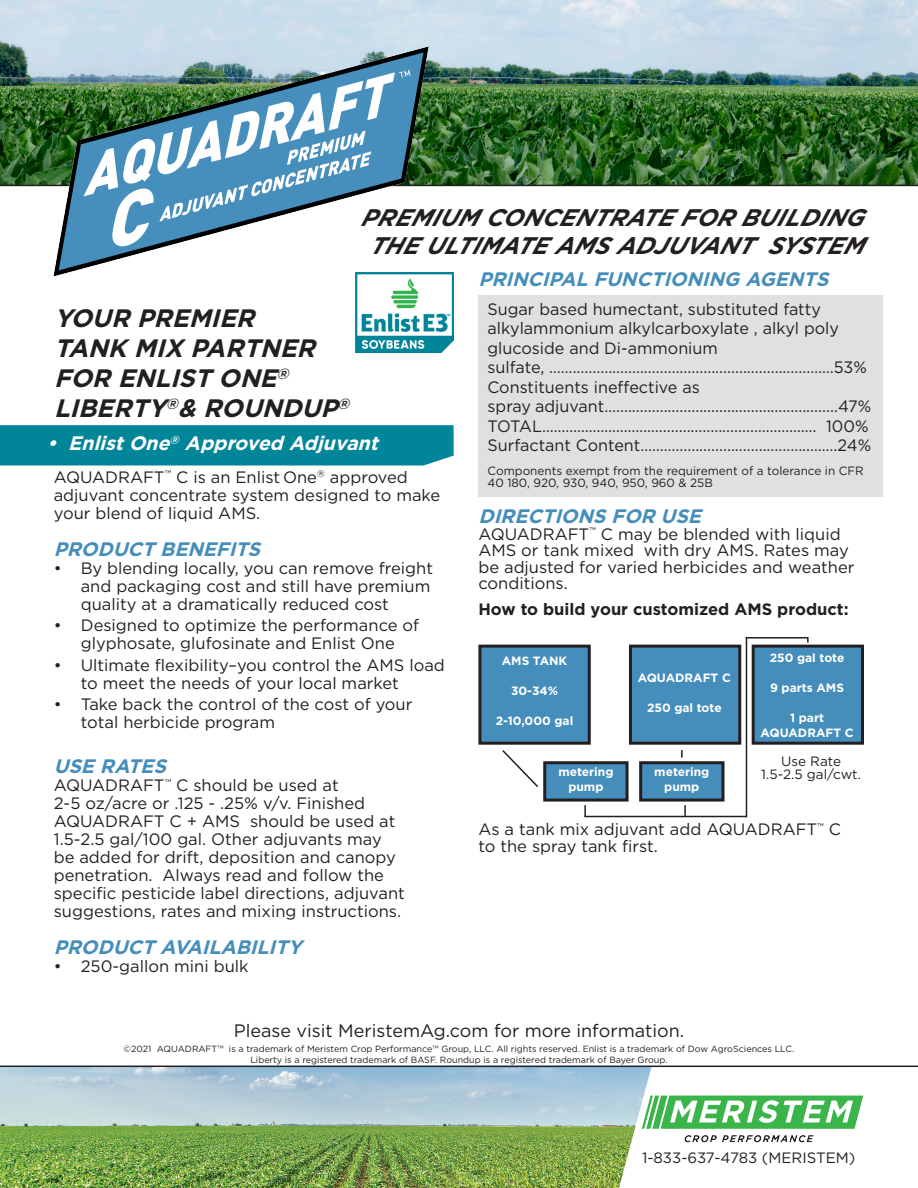
<style>
.page{position:relative;width:918px;height:1188px;background:#fff}
.page>*{position:absolute;margin:0;border:0;box-sizing:border-box;transform-origin:0 0}
.t1{font:italic 700 25.2px/30.3px "Gotham";color:#231f20}
.t2{font:italic 700 24px/28.8px "Gotham";color:#231f20;text-align:center}
.t3{font:italic 700 19.5px "Gotham";color:#458ebb}
.t4{font:italic 700 19.5px "Gotham";color:#fff}
.t5{font:18px "Gotham";color:#231f20}
.t6{font:16.5px/18px "Gotham";color:#231f20}
.t7{font:16.5px "Gotham";letter-spacing:-.025em;color:#231f20}
.t8{font:700 16.5px "Gotham";color:#231f20}
.t9{font:15px "Gotham";color:#231f20}
.t10{font:13.5px/13.5px "Gotham";color:#231f20;text-align:center}
.t11{font:700 12px/15px "Gotham";color:#fff;text-align:center}
.t12{font:12px/12px "Gotham";color:#231f20}
.t13{font:9px/10.8px "Gotham";color:#231f20;text-align:center}
</style>
<div class="page">
<img style="left:0;top:0;width:918px;height:185px">
<img style="left:0;top:1067px;width:619px;height:121px">
<svg style="left:619px;top:1067px;width:224px;height:121px"></svg>
<img style="left:633px;top:1092px;width:231px;height:53px">
<hr style="left:0;top:1066px;width:918px;height:1px;background:#231f20">
<hr style="left:0;top:185px;width:918px;height:1px;background:#231f20">
<div style="left:478px;top:295px;width:405px;height:202px;background:#e0e0e2"></div>
<img style="left:34px;top:29px;width:403px;height:248px">
<img style="left:355px;top:272px;width:99px;height:80px">
<div style="left:0;top:425px;width:454px;height:41px;background:#008599"></div>
<svg style="left:584px;top:805px;width:2px;height:11px"></svg>
<svg style="left:684px;top:805px;width:2px;height:11px"></svg>
<hr style="left:584px;top:816px;width:162px;height:1px;background:#231f20">
<div style="left:480px;top:646px;width:109px;height:97px;background:#458ebb"></div>
<div style="left:478px;top:645px;width:113px;height:100px;border:3px solid #231f20"></div>
<div style="left:753px;top:646px;width:109px;height:97px;background:#458ebb"></div>
<div style="left:752px;top:645px;width:112px;height:100px;border:3px solid #231f20"></div>
<div style="left:630px;top:646px;width:110px;height:97px;background:#458ebb"></div>
<div style="left:629px;top:645px;width:112px;height:100px;border:3px solid #231f20"></div>
<div style="left:545px;top:763px;width:82px;height:37px;background:#458ebb"></div>
<div style="left:543px;top:761px;width:86px;height:41px;border:3px solid #231f20"></div>
<div style="left:641px;top:763px;width:82px;height:37px;background:#458ebb"></div>
<div style="left:639px;top:761px;width:85px;height:41px;border:3px solid #231f20"></div>
<svg style="left:502px;top:750px;width:36px;height:37px"></svg>
<svg style="left:681px;top:750px;width:2px;height:8px"></svg>
<hr style="left:746px;top:638px;width:1px;height:179px;background:#231f20">
<hr style="left:746px;top:637px;width:62px;height:2px;background:#231f20">
<p class="t2" style="left:361px;top:202px;width:512px">PREMIUM CONCENTRA TE FOR BUILDING<br>THE ULTIMA TE A MS A DJUVA NT SYSTEM</p>
<p class="t3" style="left:478px;top:268px;width:357px">PRINCIPAL FUNCTIONING AGENTS</p>
<p class="t1" style="left:54px;top:302px;width:209px">YOUR PREMIER</p>
<p class="t1" style="left:54px;top:332px;width:270px">TANK MIX PARTNER</p>
<p class="t1" style="left:54px;top:363px;width:301px">FOR ENLIST ONE<sup>®<br></sup>LIBERTY<sup>®</sup>&amp; ROUNDUP<sup>®</sup></p>
<p class="t4" style="left:47px;top:432px;width:338px">• EnlistOne<sup>®</sup> Approved Adjuvant</p>
<p class="t6" style="left:54px;top:468px;width:388px">AQUADRAFT<sup>™</sup> C is an Enlist One<sup>®</sup> approved adjuvant concentrate system designed to make your blend of liquid AMS.</p>
<p class="t3" style="left:54px;top:538px;width:214px">PRODUCT BENEFITS</p>
<p class="t6" style="left:81px;top:559px;width:354px;text-indent:-27px">• By blending locally, you can remove freight and packaging cost and still have premium quality at a dramatically reduced cost</p>
<p class="t6" style="left:54px;top:616px;width:367px;text-align:center">• Designed to optimize the performance of glyphosate, glufosinate and Enlist One</p>
<p class="t6" style="left:81px;top:656px;width:366px;text-indent:-27px">• Ultimate flexibility–you control the AMS load to meet the needs of your local market</p>
<p class="t6" style="left:81px;top:695px;width:333px;text-indent:-27px">• Take back the control of the cost of your total herbicide program</p>
<p class="t3" style="left:54px;top:755px;width:119px">USE RATES</p>
<p class="t6" style="left:54px;top:776px;width:353px">AQUADRAFT<sup>™</sup> C should be used at<br>2-5 oz/acre or .125 - .25% v/v. Finished AQUADRAFT C + AMS should be used at 1.5-2.5 gal/100 gal. Other adjuvants may be added for drift, deposition and canopy penetration. Always read and follow the specific pesticide label directions, adjuvant suggestions, rates and mixing instructions.</p>
<p class="t3" style="left:54px;top:936px;width:255px">PRODUCT AVAILABILITY</p>
<p class="t6" style="left:54px;top:957px;width:196px">• 250-gallon mini bulk</p>
<p class="t6" style="left:488px;top:299px;width:381px;line-height:19.5px">Sugar based humectant, substituted fatty alkylammonium alkylcarboxylate , alkyl poly glucoside and Di-ammonium<br>sulfate, ……............................................................……53%</p>
<p class="t6" style="left:488px;top:378px;width:214px">Constituents ineffective as</p>
<p class="t6" style="left:488px;top:397px;width:385px">spray adjuvant…........................................................47%</p>
<p class="t7" style="left:488px;top:417px;width:382px">TOTAL…………………………........................…….……… 100%</p>
<p class="t6" style="left:488px;top:436px;width:385px">Surfactant Content………..................................…….24%</p>
<p class="t12" style="left:488px;top:465px;width:378px">Components exempt from the requirement of a tolerance in CFR<br>40 180, 920, 930, 940, 950, 960 &amp; 25B</p>
<p class="t3" style="left:478px;top:505px;width:230px">DIRECTIONS FOR USE</p>
<p class="t6" style="left:478px;top:525px;width:378px;line-height:16.5px">AQUADRAFT<sup>™</sup> C may be blended with liquid AMS or tank mixed with dry AMS. Rates may be adjusted for varied herbicides and weather conditions.</p>
<p class="t8" style="left:478px;top:599px;width:372px">How to build your customized AMS product:</p>
<p class="t11" style="left:502px;top:653px;width:67px">AMS TANK</p>
<p class="t11" style="left:511px;top:683px;width:49px">30-34%</p>
<p class="t11" style="left:496px;top:713px;width:79px">2-10,000 gal</p>
<p class="t11" style="left:638px;top:670px;width:95px">AQUADRAFT C</p>
<p class="t11" style="left:647px;top:700px;width:76px">250 gal tote</p>
<p class="t11" style="left:770px;top:650px;width:76px">250 gal tote</p>
<p class="t11" style="left:770px;top:680px;width:75px">9 parts AMS</p>
<p class="t11" style="left:761px;top:710px;width:95px">1 part<br>AQUADRAFT C</p>
<p class="t11" style="left:558px;top:764px;width:57px">metering pump</p>
<p class="t11" style="left:654px;top:764px;width:57px">metering pump</p>
<p class="t10" style="left:761px;top:754px;width:101px">Use Rate<br>1.5-2.5 gal/cwt.</p>
<p class="t6" style="left:478px;top:821px;width:364px;line-height:16.5px">As a tank mix adjuvant add AQUADRAFT<sup>™</sup> C to the spray tank first.</p>
<p class="t5" style="left:234px;top:1020px;width:452px">Please visit MeristemAg.com for more information.</p>
<p class="t13" style="left:124px;top:1044px;width:672px">©2021 AQUADRAFT™ is a trademark of Meristem Crop Performance™ Group, LLC. All rights reserved. Enlist is a trademark of Dow AgroSciences LLC.<br>Liberty is a registered trademark of BASF. Roundup is a registered trademark of Bayer Group.</p>
<p class="t9" style="left:642px;top:1149px;width:215px">1-833-637-4783 (MERISTEM)</p>
</div>
